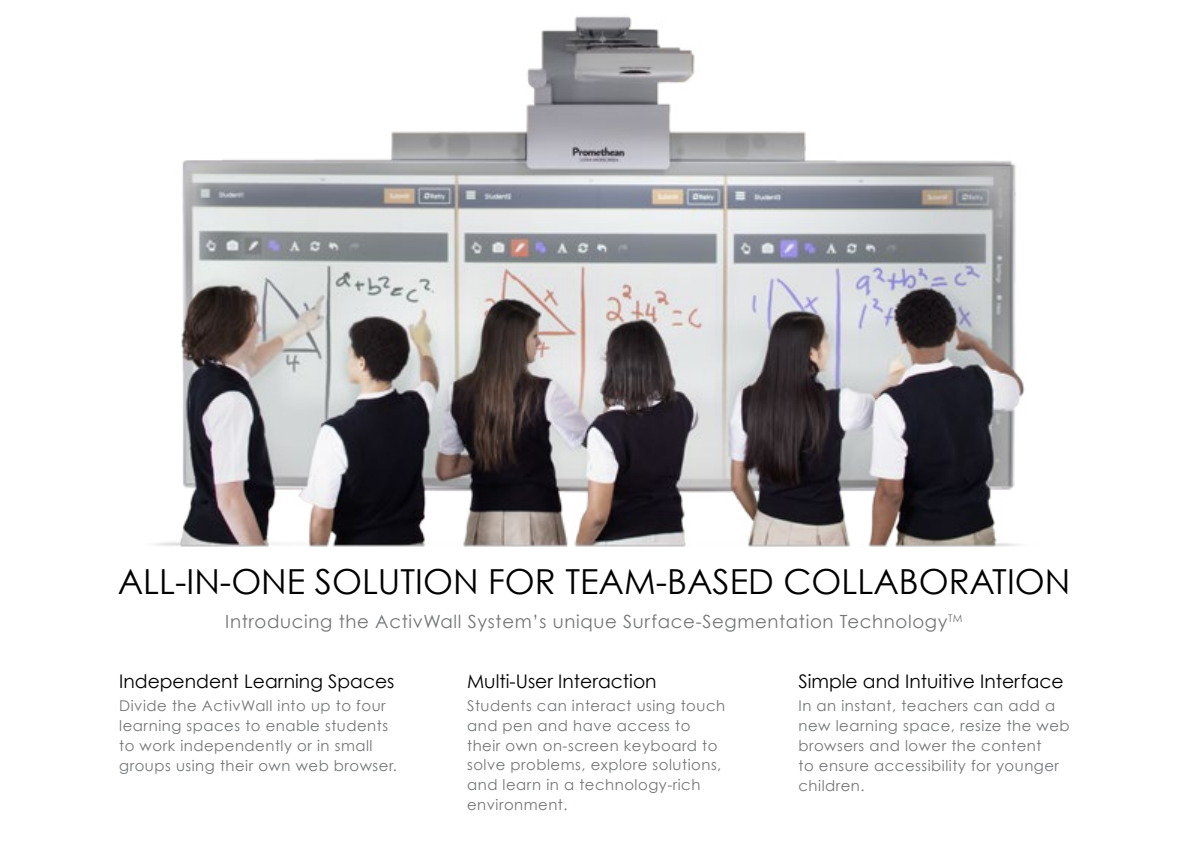
<style>
.page{position:relative;width:1188px;height:864px;background:#fff}
.page>*{position:absolute;margin:0;border:0;box-sizing:border-box;transform-origin:0 0}
.t1{font:34.5px "Century Gothic";color:#000}
.t2{font:18.75px "Century Gothic";color:#000}
.t3{font:18.15px "Century Gothic";letter-spacing:.035em;color:#737577}
.t4{font:14.85px/19.8px "Century Gothic";letter-spacing:.035em;color:#737577}
</style>
<div class="page">
<img style="left:154px;top:16px;width:871px;height:531px">
<h1 class="t1" style="left:118px;top:561px;width:954px">ALL-IN-ONE SOLUTION FOR TEAM-BASED COLLABORATION</h1>
<p class="t3" style="left:225px;top:611px;width:739px">Introducing the ActivWall System’s unique Surface-Segmentation Technology<sup>TM</sup></p>
<p class="t2" style="left:119px;top:670px;width:277px">Independent Learning Spaces</p>
<p class="t4" style="left:119px;top:696px;width:279px">Divide the ActivWall into up to four learning spaces to enable students to work independently or in small groups using their own web browser.</p>
<p class="t2" style="left:467px;top:669px;width:191px">Multi-User Interaction</p>
<p class="t4" style="left:467px;top:696px;width:260px">Students can interact using touch and pen and have access to their own on-screen keyboard to solve problems, explore solutions, and learn in a technology-rich environment.</p>
<p class="t2" style="left:799px;top:670px;width:267px">Simple and Intuitive Interface</p>
<p class="t4" style="left:799px;top:696px;width:273px">In an instant, teachers can add a new learning space, resize the web browsers and lower the content<br>to ensure accessibility for younger children.</p>
</div>
